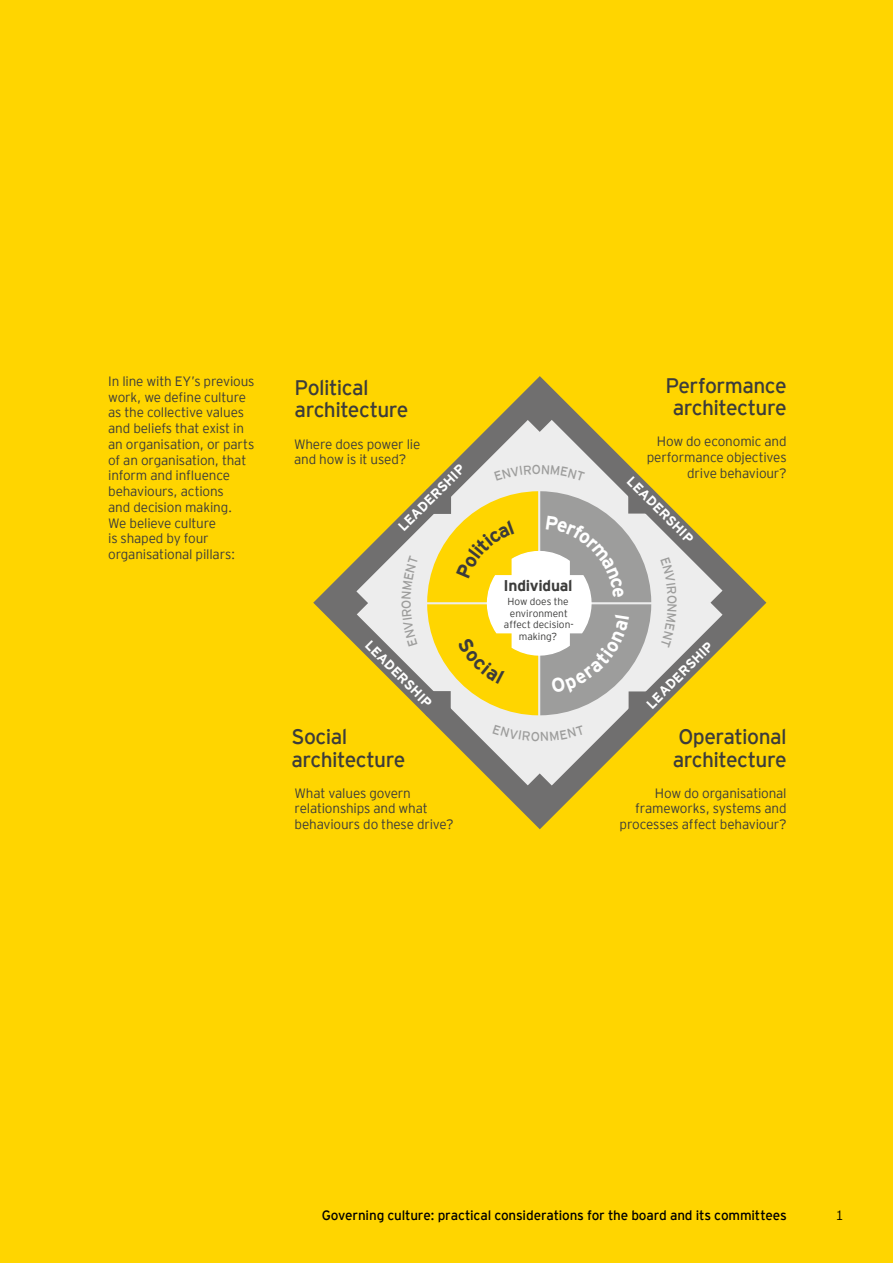
<style>
.page{position:relative;width:893px;height:1263px;background:#ffd500}
.page>*{position:absolute;margin:0;border:0;box-sizing:border-box;transform-origin:0 0}
.t1{font:21px/22.5px "EY Interstate";letter-spacing:-.025em;color:#3c3c3b}
.t2{font:700 15.45px "EY Interstate";letter-spacing:-.015em;color:#3c3c3b}
.t3{font:300 13.5px/15.8px "EY Interstate";letter-spacing:-.015em;color:#3c3c3b}
.t4{font:13.5px "EY Interstate";letter-spacing:-.01em;color:#000}
.t5{font:700 13.5px "EY Interstate";color:#fff}
.t6{font:300 13.5px "EY Interstate";color:#000}
.t7{font:12.75px "EY Interstate";color:#9d9d9c}
.t8{font:300 10.2px/11.9px "EY Interstate";color:#3c3c3b;text-align:center}
</style>
<div class="page">
<svg style="left:313px;top:376px;width:454px;height:454px"></svg>
<svg style="left:513px;top:379px;width:53px;height:53px"></svg>
<svg style="left:710px;top:576px;width:53px;height:53px"></svg>
<svg style="left:513px;top:773px;width:53px;height:53px"></svg>
<svg style="left:315px;top:577px;width:53px;height:52px"></svg>
<svg style="left:402px;top:464px;width:275px;height:277px"></svg>
<p class="t3" style="left:108px;top:372px;width:148px">In line with EY’s previous work, we define culture as the collective values and beliefs that exist in an organisation, or parts of an organisation, that inform and influence behaviours, actions<br>and decision making.<br>We believe culture<br>is shaped by four organisational pillars:</p>
<h1 class="t1" style="left:295px;top:375px;width:115px">Political architecture</h1>
<p class="t3" style="left:294px;top:435px;width:128px">Where does power lie and how is it used?</p>
<p class="t5" style="left:393px;top:522px;width:90px;rotate:-45deg">LEADERSHIP</p>
<p class="t7" style="left:397px;top:608px;width:11px;rotate:-90deg">O</p>
<p class="t5" style="left:374px;top:636px;width:90px;rotate:45deg">LEADERSHIP</p>
<h1 class="t1" style="left:291px;top:724px;width:115px">Social architecture</h1>
<p class="t3" style="left:295px;top:784px;width:160px">What values govern relationships and what behaviours do these drive?</p>
<p class="t2" style="left:503px;top:575px;width:71px">Individual</p>
<p class="t8" style="left:504px;top:595px;width:71px">How does the environment affect decision-</p>
<p class="t8" style="left:519px;top:630px;width:40px">making?</p>
<h1 class="t1" style="left:665px;top:373px;width:123px;text-align:center">Performance architecture</h1>
<p class="t3" style="left:647px;top:433px;width:141px;text-align:right">How do economic and performance objectives drive behaviour?</p>
<p class="t5" style="left:636px;top:472px;width:90px;rotate:45deg">LEADERSHIP</p>
<p class="t5" style="left:642px;top:699px;width:90px;rotate:-45deg">LEADERSHIP</p>
<h1 class="t1" style="left:673px;top:724px;width:115px">Operational architecture</h1>
<p class="t3" style="left:620px;top:784px;width:169px;text-align:right">How do organisational frameworks, systems and processes affect behaviour?</p>
<p class="t4" style="left:322px;top:1205px;width:466px">Governing culture: practical considerations for the board and its committees</p>
<p class="t6" style="left:836px;top:1205px;width:10px">1</p>
</div>
